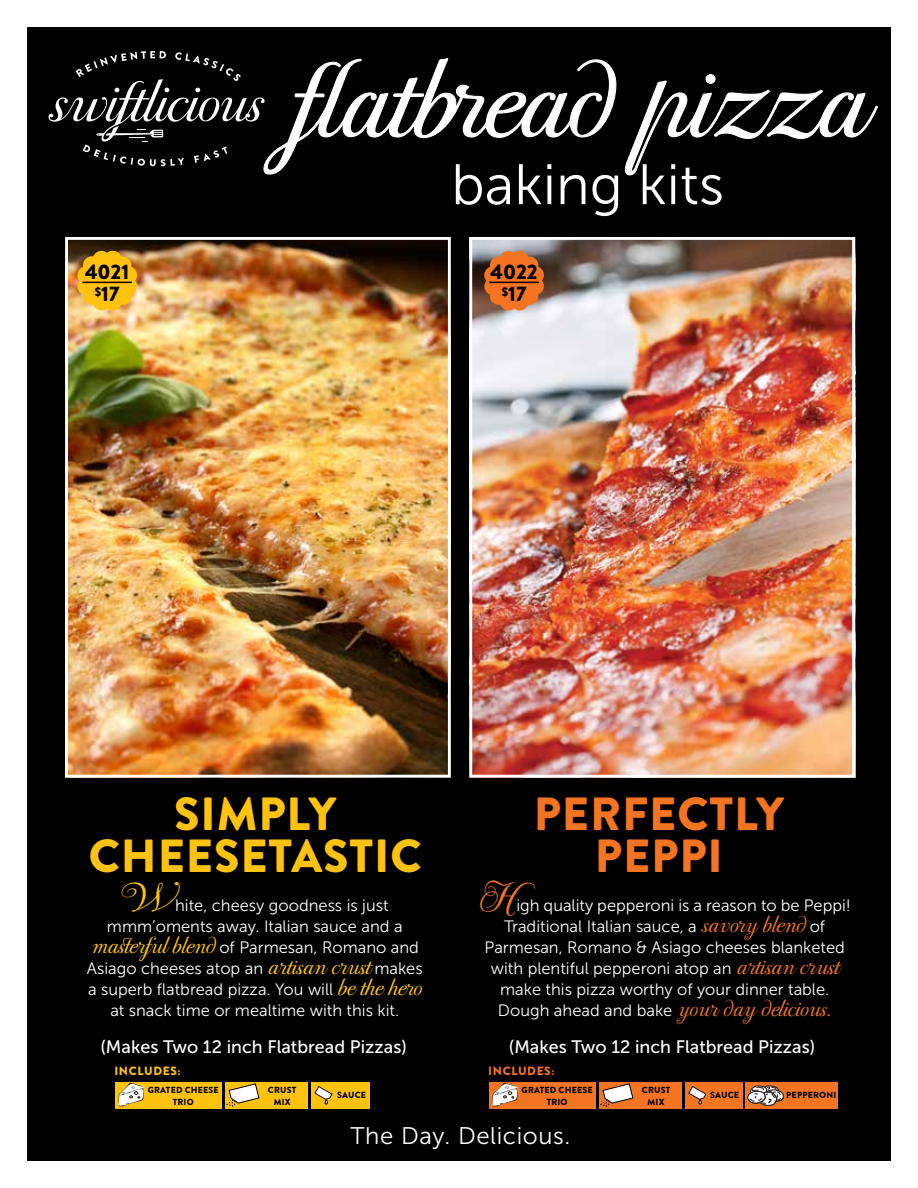
<style>
.page{position:relative;width:918px;height:1188px;background:#fff}
.page>*{position:absolute;margin:0;border:0;box-sizing:border-box;transform-origin:0 0}
.t1{font:300 119.1px "PF Bodoni Script Pro";color:#fff}
.t2{font:56.85px "Museo Sans 300";color:#fff}
.t3{font:900 46.5px/42px "Brandon Grotesque";letter-spacing:.02em;color:#ffc20e;text-align:center}
.t4{font:900 46.5px/42px "Brandon Grotesque";letter-spacing:.02em;color:#f47421;text-align:center}
.t5{font:300 43.5px "PF Bodoni Script Pro";color:#f47421}
.t6{font:300 43.5px "PF Bodoni Script Pro";color:#ffc20e}
.t7{font:24px "Museo Sans 300";letter-spacing:.025em;color:#fff}
.t8{font:900 21px/22.5px "Brandon Grotesque";color:#000;text-align:center}
.t9{font:18px "Museo Sans 500";color:#fff}
.t10{font:16.5px "Museo Sans 300";color:#fff}
.t11{font:900 12px "Brandon Grotesque";letter-spacing:.05em;color:#ffc20e}
.t12{font:900 12px "Brandon Grotesque";letter-spacing:.05em;color:#f47421}
.t13{font:900 8.85px/11.1px "Brandon Grotesque";letter-spacing:.02em;color:#000;text-align:center}
.s1{font-family:"PF Bodoni Script Pro";font-weight:300;font-size:25.5px;color:#ffc20e}
.s2{font-family:"PF Bodoni Script Pro";font-weight:300;font-size:25.5px;color:#f47421}
</style>
<div class="page">
<div style="left:27px;top:27px;width:864px;height:1134px;background:#000"></div>
<svg style="left:624px;top:74px;width:254px;height:102px"></svg>
<svg style="left:49px;top:51px;width:568px;height:124px"></svg>
<img style="left:69px;top:241px;width:378px;height:533px">
<div style="left:65px;top:237px;width:386px;height:541px;border:3px solid #fff"></div>
<img style="left:473px;top:241px;width:378px;height:533px">
<div style="left:469px;top:237px;width:386px;height:541px;border:3px solid #fff"></div>
<div style="left:746px;top:1082px;width:92px;height:26px;background:#f47421"></div>
<div style="left:490px;top:1082px;width:106px;height:26px;background:#f47421"></div>
<div style="left:116px;top:1082px;width:106px;height:26px;background:#ffc20e"></div>
<div style="left:599px;top:1082px;width:83px;height:26px;background:#f47421"></div>
<div style="left:225px;top:1082px;width:83px;height:26px;background:#ffc20e"></div>
<div style="left:685px;top:1082px;width:58px;height:26px;background:#f47421"></div>
<div style="left:311px;top:1082px;width:59px;height:26px;background:#ffc20e"></div>
<svg style="left:688px;top:1086px;width:18px;height:19px"></svg>
<svg style="left:314px;top:1086px;width:19px;height:19px"></svg>
<svg style="left:600px;top:1083px;width:34px;height:24px"></svg>
<svg style="left:226px;top:1083px;width:34px;height:24px"></svg>
<svg style="left:747px;top:1085px;width:37px;height:21px"></svg>
<svg style="left:492px;top:1083px;width:26px;height:24px"></svg>
<svg style="left:118px;top:1083px;width:26px;height:24px"></svg>
<svg style="left:483px;top:250px;width:62px;height:61px;background:#d27236"></svg>
<hr style="left:489px;top:282px;width:50px;height:1px;background:#000">
<svg style="left:76px;top:250px;width:62px;height:61px;background:#eab222"></svg>
<hr style="left:83px;top:282px;width:49px;height:1px;background:#000">
<p class="t8" style="left:85px;top:260px;width:46px">4021 <sup>$</sup>17</p>
<h1 class="t1" style="left:288px;top:28px;width:575px">flatbread pizza</h1>
<h2 class="t2" style="left:451px;top:154px;width:274px">baking kits</h2>
<p class="t8" style="left:491px;top:260px;width:49px">4022 <sup>$</sup>17</p>
<h3 class="t3" style="left:89px;top:794px;width:334px">SIMPLY<br>CHEESETASTIC</h3>
<h3 class="t4" style="left:534px;top:794px;width:252px">PERFECTLY<br>PEPPI</h3>
<h3 class="t5" style="left:478px;top:872px;width:40px">H</h3>
<h3 class="t6" style="left:121px;top:872px;width:56px">W</h3>
<p class="t10" style="left:175px;top:897px;width:215px">hite, cheesy goodness is just</p>
<p class="t10" style="left:107px;top:918px;width:297px">mmm’oments away. Italian sauce and a</p>
<p class="t10" style="left:91px;top:939px;width:330px"><span class="s1">masterful blend</span> of Parmesan, Romano and</p>
<p class="t10" style="left:87px;top:960px;width:337px">Asiago cheeses atop an <span class="s1">artisan crust</span> makes</p>
<p class="t10" style="left:88px;top:981px;width:335px">a superb flatbread pizza. You will <span class="s1">be the hero</span></p>
<p class="t10" style="left:110px;top:1002px;width:290px">at snack time or mealtime with this kit.</p>
<p class="t10" style="left:516px;top:897px;width:336px">igh quality pepperoni is a reason to be Peppi!</p>
<p class="t10" style="left:504px;top:918px;width:322px">Traditional Italian sauce, a <span class="s2">savory blend</span> of</p>
<p class="t10" style="left:485px;top:939px;width:362px">Parmesan, Romano &amp; Asiago cheeses blanketed</p>
<p class="t10" style="left:491px;top:960px;width:349px">with plentiful pepperoni atop an <span class="s2">artisan crust</span></p>
<p class="t10" style="left:500px;top:981px;width:331px">make this pizza worthy of your dinner table.</p>
<p class="t10" style="left:498px;top:1002px;width:335px">Dough ahead and bake <span class="s2">your day delicious.</span></p>
<p class="t9" style="left:101px;top:1037px;width:308px">(Makes Two 12 inch Flatbread Pizzas)</p>
<p class="t9" style="left:509px;top:1037px;width:308px">(Makes Two 12 inch Flatbread Pizzas)</p>
<p class="t11" style="left:114px;top:1062px;width:68px">INCLUDES:</p>
<p class="t12" style="left:488px;top:1062px;width:68px">INCLUDES:</p>
<p class="t13" style="left:148px;top:1085px;width:73px">GRATED CHEESE<br>TRIO</p>
<p class="t13" style="left:337px;top:1089px;width:30px">SAUCE</p>
<p class="t13" style="left:710px;top:1089px;width:30px">SAUCE</p>
<p class="t13" style="left:268px;top:1085px;width:30px">CRUST<br>MIX</p>
<p class="t13" style="left:522px;top:1085px;width:73px">GRATED CHEESE<br>TRIO</p>
<p class="t13" style="left:642px;top:1085px;width:30px">CRUST<br>MIX</p>
<h3 class="t7" style="left:351px;top:1122px;width:221px">The Day. Delicious.</h3>
<p class="t13" style="left:786px;top:1089px;width:52px">PEPPERONI</p>
</div>
